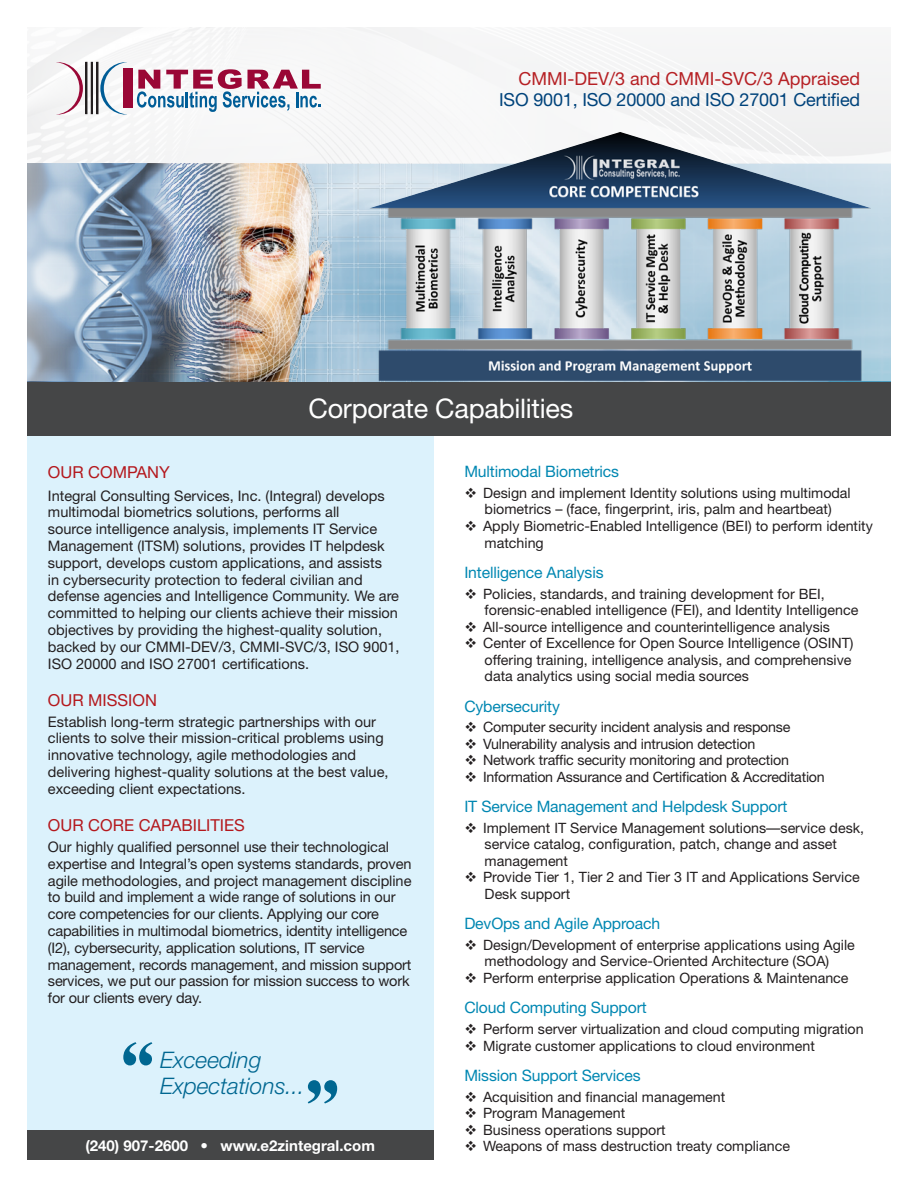
<style>
.page{position:relative;width:918px;height:1188px;background:#fff}
.page>*{position:absolute;margin:0;border:0;box-sizing:border-box;transform-origin:0 0}
.t1{font:27px "Helvetica Neue";letter-spacing:-.01em;color:#fff}
.t2{font:italic 300 22.8px "Helvetica Neue";color:#006791}
.t3{font:18px "Helvetica Neue";letter-spacing:-.01em;color:#00437b}
.t4{font:18px "Helvetica Neue";color:#b62024}
.t5{font:16.5px "Helvetica Neue";color:#b4181d}
.t6{font:15.75px "Helvetica Neue";letter-spacing:-.01em;color:#0087b2}
.t7{font:700 15px "Helvetica Neue";color:#fff}
.t8{font:14.55px/16.8px "Helvetica Neue";color:#231f20}
.t9{font:14.25px/16.5px "Helvetica Neue";color:#231f20}
</style>
<div class="page">
<div style="left:434px;top:164px;width:457px;height:217px;background:linear-gradient(to bottom,#d0e0eb,#a7ccdd)"></div>
<div style="left:27px;top:27px;width:864px;height:137px;background:#f7f7f8"></div>
<div style="left:27px;top:436px;width:407px;height:724px;background:#dcf2fc"></div>
<div style="left:0;top:0;width:406px;height:200px;background:#f7f7f8"></div>
<div style="left:123px;top:68px;width:9px;height:40px;background:#9a0736"></div>
<svg style="left:56px;top:62px;width:27px;height:53px"></svg>
<svg style="left:100px;top:62px;width:27px;height:53px"></svg>
<hr style="left:85px;top:62px;width:2px;height:52px;background:#231f20">
<hr style="left:91px;top:62px;width:2px;height:52px;background:#231f20">
<hr style="left:96px;top:62px;width:2px;height:52px;background:#231f20">
<svg style="left:137px;top:69px;width:184px;height:43px"></svg>
<div style="left:27px;top:1130px;width:407px;height:30px;background:#454647"></div>
<img style="left:86px;top:164px;width:283px;height:217px">
<svg style="left:308px;top:1080px;width:29px;height:24px"></svg>
<svg style="left:123px;top:1042px;width:29px;height:23px"></svg>
<img style="left:369px;top:132px;width:502px;height:250px">
<div style="left:27px;top:382px;width:864px;height:54px;background:#454647"></div>
<svg style="left:27px;top:164px;width:59px;height:217px;background:#a9bccf"></svg>
<p class="t4" style="left:518px;top:67px;width:343px">CMMI-DEV/3 and CMMI-SVC/3 Appraised</p>
<p class="t3" style="left:499px;top:89px;width:363px">ISO 9001, ISO 20000 and ISO 27001 Certified</p>
<p class="t1" style="left:309px;top:393px;width:266px">Corporate Capabilities</p>
<p class="t5" style="left:48px;top:462px;width:123px">OUR COMPANY</p>
<p class="t8" style="left:48px;top:487px;width:353px">Integral Consulting Services, Inc. (Integral) develops multimodal biometrics solutions, performs all<br>source intelligence analysis, implements IT Service Management (ITSM) solutions, provides IT helpdesk support, develops custom applications, and assists<br>in cybersecurity protection to federal civilian and defense agencies and Intelligence Community. We are committed to helping our clients achieve their mission objectives by providing the highest-quality solution, backed by our CMMI-DEV/3, CMMI-SVC/3, ISO 9001, ISO 20000 and ISO 27001 certifications.</p>
<p class="t5" style="left:48px;top:690px;width:111px">OUR MISSION</p>
<p class="t8" style="left:48px;top:713px;width:342px">Establish long-term strategic partnerships with our clients to solve their mission-critical problems using innovative technology, agile methodologies and delivering highest-quality solutions at the best value, exceeding client expectations.</p>
<p class="t5" style="left:48px;top:815px;width:199px">OUR CORE CAPABILITIES</p>
<p class="t8" style="left:48px;top:838px;width:365px">Our highly qualified personnel use their technological expertise and Integral’s open systems standards, proven agile methodologies, and project management discipline to build and implement a wide range of solutions in our core competencies for our clients. Applying our core capabilities in multimodal biometrics, identity intelligence (I2), cybersecurity, application solutions, IT service management, records management, and mission support services, we put our passion for mission success to work for our clients every day.</p>
<p class="t2" style="left:160px;top:1047px;width:103px">Exceeding</p>
<p class="t2" style="left:160px;top:1072px;width:146px">Expectations...</p>
<p class="t7" style="left:86px;top:1136px;width:291px">(240) 907-2600 • www.e2zintegral.com</p>
<p class="t6" style="left:464px;top:462px;width:156px">Multimodal Biometrics</p>
<p class="t9" style="left:464px;top:484px;width:388px;text-align:center">❖ Design and implement Identity solutions using multimodal biometrics – (face, fingerprint, iris, palm and heartbeat)</p>
<p class="t9" style="left:485px;top:517px;width:390px;text-indent:-20px">❖ Apply Biometric-Enabled Intelligence (BEI) to perform identity matching</p>
<p class="t6" style="left:464px;top:563px;width:141px">Intelligence Analysis</p>
<p class="t9" style="left:485px;top:585px;width:375px;text-indent:-20px">❖ Policies, standards, and training development for BEI, forensic-enabled intelligence (FEI), and Identity Intelligence</p>
<p class="t9" style="left:464px;top:618px;width:367px">❖ All-source intelligence and counterintelligence analysis</p>
<p class="t9" style="left:485px;top:635px;width:370px;text-indent:-20px">❖ Center of Excellence for Open Source Intelligence (OSINT) offering training, intelligence analysis, and comprehensive data analytics using social media sources</p>
<p class="t6" style="left:464px;top:697px;width:97px">Cybersecurity</p>
<p class="t9" style="left:464px;top:719px;width:328px">❖ Computer security incident analysis and response</p>
<p class="t9" style="left:464px;top:735px;width:292px">❖ Vulnerability analysis and intrusion detection</p>
<p class="t9" style="left:464px;top:752px;width:326px">❖ Network traffic security monitoring and protection</p>
<p class="t9" style="left:464px;top:768px;width:362px">❖ Information Assurance and Certification &amp; Accreditation</p>
<p class="t6" style="left:464px;top:797px;width:325px">IT Service Management and Helpdesk Support</p>
<p class="t9" style="left:485px;top:819px;width:381px;text-indent:-20px">❖ Implement IT Service Management solutions—service desk, service catalog, configuration, patch, change and asset management</p>
<p class="t9" style="left:485px;top:869px;width:377px;text-indent:-20px">❖ Provide Tier 1, Tier 2 and Tier 3 IT and Applications Service<br>Desk support</p>
<p class="t6" style="left:464px;top:914px;width:197px">DevOps and Agile Approach</p>
<p class="t9" style="left:464px;top:936px;width:392px;text-align:center">❖ Design/Development of enterprise applications using Agile methodology and Service-Oriented Architecture (SOA)</p>
<p class="t9" style="left:464px;top:969px;width:386px">❖ Perform enterprise application Operations &amp; Maintenance</p>
<p class="t6" style="left:464px;top:998px;width:184px">Cloud Computing Support</p>
<p class="t9" style="left:464px;top:1020px;width:401px">❖ Perform server virtualization and cloud computing migration</p>
<p class="t9" style="left:464px;top:1037px;width:352px">❖ Migrate customer applications to cloud environment</p>
<p class="t6" style="left:464px;top:1066px;width:178px">Mission Support Services</p>
<p class="t9" style="left:464px;top:1088px;width:263px">❖ Acquisition and financial management</p>
<p class="t9" style="left:464px;top:1105px;width:162px">❖ Program Management</p>
<p class="t9" style="left:464px;top:1121px;width:203px">❖ Business operations support</p>
<p class="t9" style="left:464px;top:1138px;width:327px">❖ Weapons of mass destruction treaty compliance</p>
</div>
